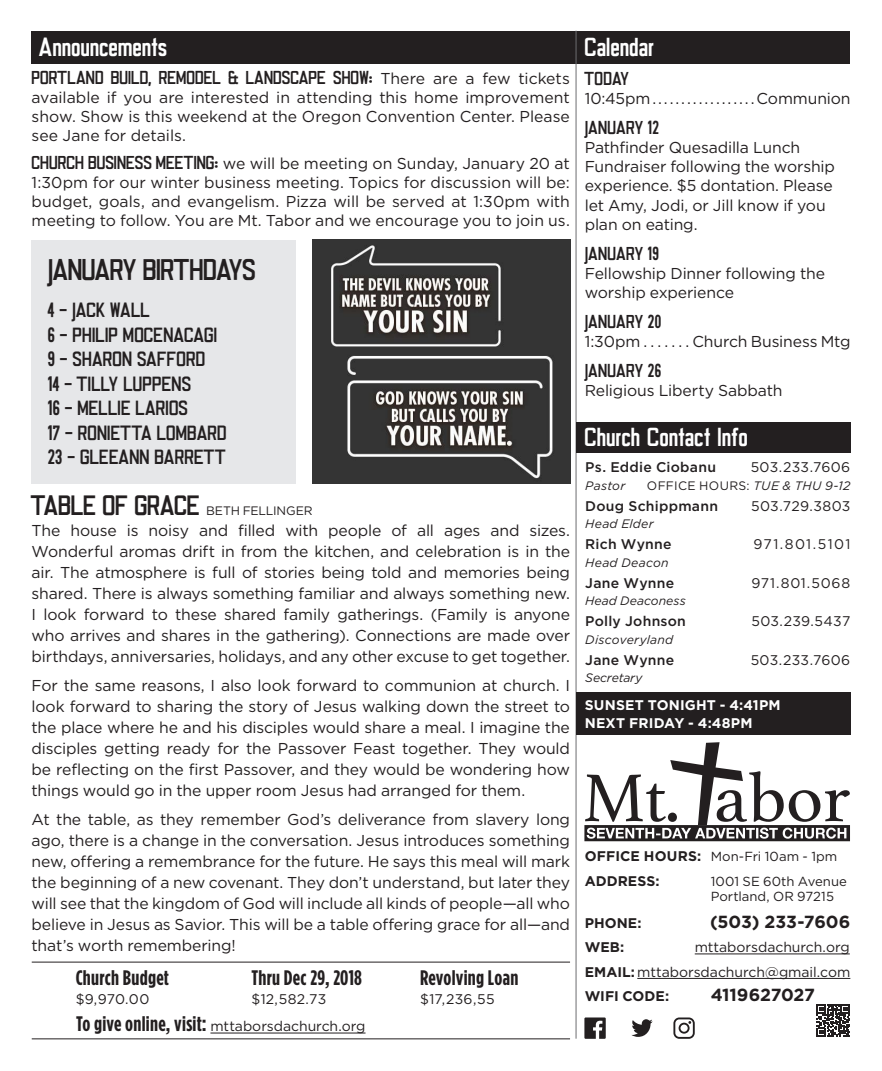
<style>
.page{position:relative;width:882px;height:1071px;background:#fff}
.page>*{position:absolute;margin:0;border:0;box-sizing:border-box;transform-origin:0 0}
.t1{font:28px "Schilder Grotesk";letter-spacing:-.02em;color:#231f20}
.t2{font:24.5px "Schilder Grotesk";letter-spacing:.02em;color:#fff}
.t3{font:700 21px "Gotham Condensed";letter-spacing:.01em;color:#231f20}
.t4{font:19.25px "Schilder Grotesk";letter-spacing:.005em;color:#231f20}
.t5{font:17.5px "Schilder Grotesk";letter-spacing:.01em;color:#231f20}
.t6{font:700 17.5px "Gotham";letter-spacing:-.01em;color:#231f20}
.t7{font:15.75px/21px "Gotham";letter-spacing:-.01em;color:#231f20;text-align:justify}
.t8{font:14px "Gotham";color:#231f20}
.t9{font:500 14px "Gotham";letter-spacing:.02em;color:#231f20}
.t10{font:14px "Gotham";letter-spacing:.02em;color:#231f20}
.t11{font:700 14px "Gotham";letter-spacing:.015em;color:#fff}
.t12{font:700 14px "Gotham";letter-spacing:.005em;color:#231f20}
.t13{font:14px "Gotham";letter-spacing:.1em;color:#231f20}
.t14{font:14px "Gotham";letter-spacing:.06em;color:#231f20}
.t15{font:13.12px/15.8px "Gotham";color:#231f20}
.t16{font:italic 12.25px "Gotham";letter-spacing:.015em;color:#231f20}
.t17{font:12.25px "Gotham";letter-spacing:-.005em;color:#231f20}
.t18{font:12.25px "Gotham";letter-spacing:.03em;color:#231f20}
.t19{font:italic 12.25px "Gotham";letter-spacing:-.01em;color:#231f20}
.s1{font-family:"Gotham";font-size:15.75px}
.s2{font-family:"Schilder Grotesk";font-size:17.5px}
.s3{font-family:"Schilder Grotesk";font-size:26.25px}
.s4{font-family:"Gotham Condensed";font-weight:700;font-size:21px}
.s5{font-style:italic}
.s6{font-weight:700;font-size:14px}
.s7{font-weight:700}
</style>
<div class="page">
<div style="left:32px;top:240px;width:264px;height:243px;background:#e6e7e9"></div>
<img style="left:313px;top:240px;width:257px;height:243px">
<hr style="left:32px;top:1039px;width:538px;height:1px;background:#231f20">
<hr style="left:32px;top:962px;width:538px;height:1px;background:#231f20">
<hr style="left:210px;top:1033px;width:156px;height:1px;background:#231f20">
<hr style="left:695px;top:954px;width:155px;height:1px;background:#231f20">
<hr style="left:637px;top:978px;width:213px;height:1px;background:#231f20">
<svg style="left:584px;top:1017px;width:22px;height:22px"></svg>
<svg style="left:631px;top:1019px;width:22px;height:18px"></svg>
<svg style="left:817px;top:1004px;width:33px;height:33px"></svg>
<svg style="left:673px;top:1018px;width:22px;height:21px"></svg>
<svg style="left:584px;top:742px;width:266px;height:99px"></svg>
<div style="left:31px;top:31px;width:819px;height:33px;background:#231f20"></div>
<hr style="left:576px;top:31px;width:1px;height:1008px;background:#6c6d70">
<div style="left:576px;top:422px;width:274px;height:30px;background:#231f20"></div>
<div style="left:576px;top:692px;width:274px;height:43px;background:#231f20"></div>
<p class="t2" style="left:39px;top:30px;width:129px">Announcements</p>
<p class="t2" style="left:584px;top:30px;width:71px">Calendar</p>
<p class="t5" style="left:32px;top:65px;width:540px">PORTLAND BUILD, REMODEL &amp; LANDSCAPE SHOW: <span class="s1">There are a few tickets</span></p>
<p class="t7" style="left:32px;top:88px;width:540px;line-height:19.2px">available if you are interested in attending this home improvement show. Show is this weekend at the Oregon Convention Center. Please see Jane for details.</p>
<p class="t7" style="left:32px;top:153px;width:540px;line-height:19.2px"><span class="s2">CHURCH BUSINESS MEETING:</span> we will be meeting on Sunday, January 20 at 1:30pm for our winter business meeting. Topics for discussion will be: budget, goals, and evangelism. Pizza will be served at 1:30pm with meeting to follow. You are Mt. Tabor and we encourage you to join us.</p>
<p class="t1" style="left:48px;top:250px;width:209px">JANUARY BIRTHDAYS</p>
<p class="t4" style="left:48px;top:297px;width:104px">4 - JACK WALL</p>
<p class="t4" style="left:48px;top:322px;width:171px">6 - PHILIP MOCENACAGI</p>
<p class="t4" style="left:48px;top:346px;width:159px">9 - SHARON SAFFORD</p>
<p class="t4" style="left:48px;top:371px;width:145px">14 - TILLY LUPPENS</p>
<p class="t4" style="left:48px;top:395px;width:142px">16 - MELLIE LARIOS</p>
<p class="t4" style="left:48px;top:420px;width:180px">17 - RONIETTA LOMBARD</p>
<p class="t4" style="left:48px;top:444px;width:180px">23 - GLEEANN BARRETT</p>
<p class="t17" style="left:32px;top:504px;width:282px"><span class="s3">TABLE OF GRACE</span> BETH FELLINGER</p>
<p class="t7" style="left:32px;top:520px;width:540px">The house is noisy and filled with people of all ages and sizes.<br>Wonderful aromas drift in from the kitchen, and celebration is in the air. The atmosphere is full of stories being told and memories being shared. There is always something familiar and always something new.<br>I look forward to these shared family gatherings. (Family is anyone who arrives and shares in the gathering). Connections are made over birthdays, anniversaries, holidays, and any other excuse to get together.</p>
<p class="t7" style="left:32px;top:675px;width:540px">For the same reasons, I also look forward to communion at church. I look forward to sharing the story of Jesus walking down the street to the place where he and his disciples would share a meal. I imagine the disciples getting ready for the Passover Feast together. They would be reflecting on the first Passover, and they would be wondering how things would go in the upper room Jesus had arranged for them.</p>
<p class="t7" style="left:32px;top:809px;width:540px">At the table, as they remember God’s deliverance from slavery long ago, there is a change in the conversation. Jesus introduces something new, offering a remembrance for the future. He says this meal will mark the beginning of a new covenant. They don’t understand, but later they will see that the kingdom of God will include all kinds of people—all who believe in Jesus as Savior. This will be a table offering grace for all—and that’s worth remembering!</p>
<p class="t3" style="left:76px;top:966px;width:95px">Church Budget</p>
<p class="t8" style="left:76px;top:991px;width:75px">$9,970.00</p>
<p class="t3" style="left:251px;top:966px;width:112px">Thru Dec 29, 2018</p>
<p class="t8" style="left:251px;top:991px;width:76px">$12,582.73</p>
<p class="t8" style="left:76px;top:1018px;width:291px"><span class="s4">To give online, visit:</span> mttaborsdachurch.org</p>
<p class="t3" style="left:420px;top:966px;width:100px">Revolving Loan</p>
<p class="t8" style="left:420px;top:991px;width:76px">$17,236,55</p>
<p class="t5" style="left:585px;top:66px;width:46px">TODAY</p>
<p class="t7" style="left:585px;top:88px;width:267px">10:45pm . . . . . . . . . . . . . . . . . . Communion</p>
<p class="t5" style="left:585px;top:115px;width:76px">JANUARY 12</p>
<p class="t7" style="left:585px;top:137px;width:252px;line-height:19.2px;text-align:left">Pathfinder Quesadilla Lunch<br>Fundraiser following the worship experience. $5 dontation. Please let Amy, Jodi, or Jill know if you plan on eating.</p>
<p class="t5" style="left:585px;top:241px;width:76px">JANUARY 19</p>
<p class="t7" style="left:585px;top:263px;width:242px;line-height:19.2px">Fellowship Dinner following the worship experience</p>
<p class="t5" style="left:585px;top:309px;width:78px">JANUARY 20</p>
<p class="t7" style="left:585px;top:331px;width:267px">1:30pm . . . . . . . Church Business Mtg</p>
<p class="t5" style="left:585px;top:358px;width:78px">JANUARY 26</p>
<p class="t7" style="left:585px;top:380px;width:199px">Religious Liberty Sabbath</p>
<p class="t2" style="left:584px;top:420px;width:165px">Church Contact Info</p>
<p class="t9" style="left:585px;top:459px;width:132px">Ps. Eddie Ciobanu</p>
<p class="t10" style="left:751px;top:459px;width:101px">503.233.7606</p>
<p class="t16" style="left:585px;top:479px;width:42px">Pastor</p>
<p class="t18" style="left:647px;top:479px;width:205px">OFFICE HOURS: <span class="s5">TUE &amp; THU 9-12</span></p>
<p class="t9" style="left:585px;top:498px;width:134px">Doug Schippmann</p>
<p class="t10" style="left:751px;top:498px;width:101px">503.729.3803</p>
<p class="t16" style="left:585px;top:517px;width:70px">Head Elder</p>
<p class="t9" style="left:585px;top:536px;width:88px">Rich Wynne</p>
<p class="t13" style="left:754px;top:536px;width:98px">971.801.5101</p>
<p class="t16" style="left:585px;top:556px;width:85px">Head Deacon</p>
<p class="t9" style="left:585px;top:575px;width:91px">Jane Wynne</p>
<p class="t14" style="left:752px;top:575px;width:100px">971.801.5068</p>
<p class="t16" style="left:585px;top:594px;width:102px">Head Deaconess</p>
<p class="t9" style="left:585px;top:613px;width:102px">Polly Johnson</p>
<p class="t10" style="left:751px;top:613px;width:100px">503.239.5437</p>
<p class="t16" style="left:585px;top:633px;width:90px">Discoveryland</p>
<p class="t9" style="left:585px;top:652px;width:91px">Jane Wynne</p>
<p class="t10" style="left:751px;top:652px;width:101px">503.233.7606</p>
<p class="t19" style="left:585px;top:671px;width:59px">Secretary</p>
<p class="t11" style="left:585px;top:697px;width:197px">SUNSET TONIGHT - 4:41PM</p>
<p class="t11" style="left:585px;top:715px;width:169px">NEXT FRIDAY - 4:48PM</p>
<p class="t15" style="left:585px;top:848px;width:254px"><span class="s6">OFFICE HOURS:</span> Mon-Fri 10am - 1pm</p>
<p class="t12" style="left:585px;top:873px;width:76px">ADDRESS:</p>
<p class="t15" style="left:711px;top:873px;width:138px">1001 SE 60th Avenue<br>Portland, OR 97215</p>
<p class="t12" style="left:585px;top:915px;width:58px">PHONE:</p>
<p class="t6" style="left:710px;top:911px;width:142px">(503) 233-7606</p>
<p class="t12" style="left:585px;top:939px;width:41px">WEB:</p>
<p class="t8" style="left:695px;top:939px;width:157px">mttaborsdachurch.org</p>
<p class="t8" style="left:585px;top:964px;width:267px"><span class="s7">EMAIL:</span> mttaborsdachurch@gmail.com</p>
<p class="t12" style="left:585px;top:988px;width:86px">WIFI CODE:</p>
<p class="t6" style="left:711px;top:985px;width:106px">4119627027</p>
</div>
